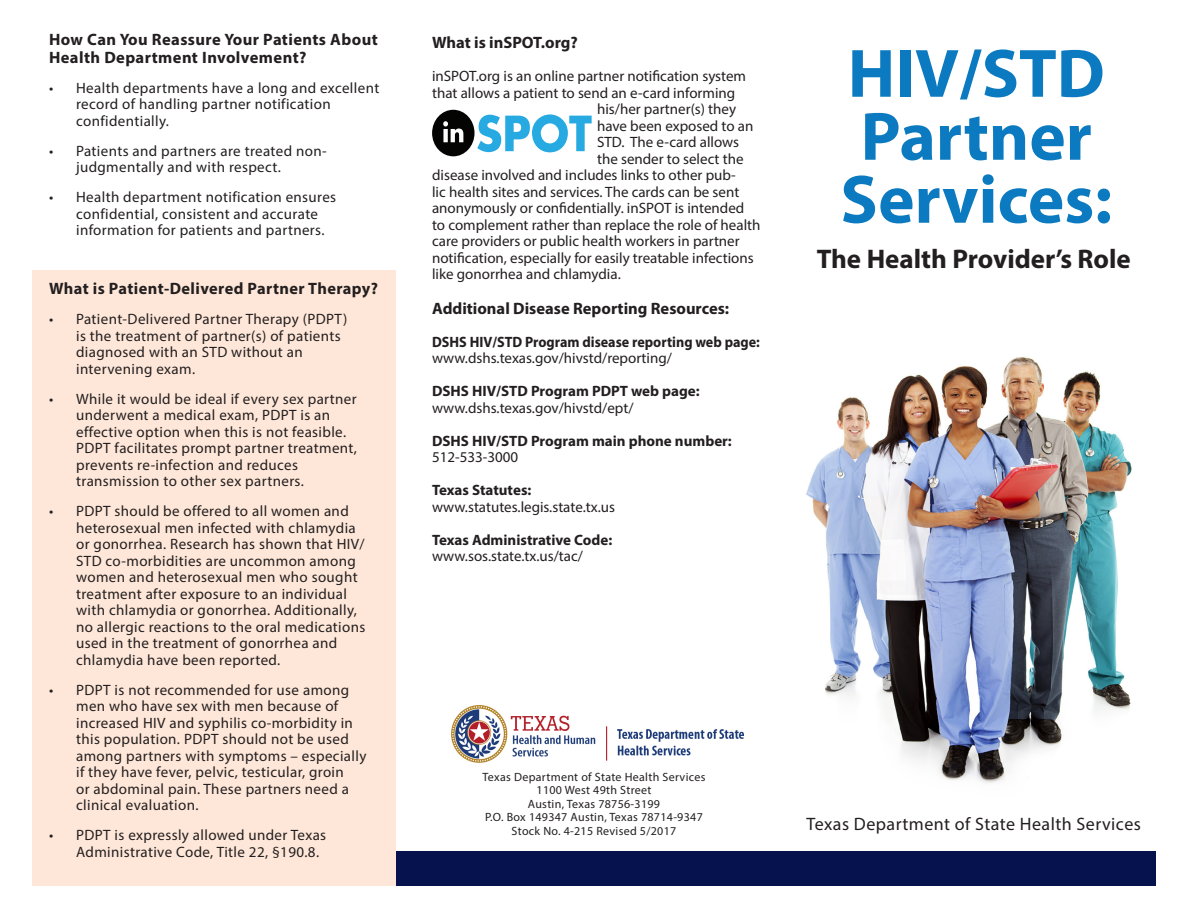
<style>
.page{position:relative;width:1188px;height:918px;background:#fff}
.page>*{position:absolute;margin:0;border:0;box-sizing:border-box;transform-origin:0 0}
.Title_Subhead{font:700 69px/63px "Myriad Pro";color:#0b7ac0}
.Title_Subhead-2{font:700 27px "Myriad Pro";color:#231f20}
.Body{font:18px "Myriad Pro";letter-spacing:.025em;color:#231f20}
.Body-2{font:700 16.5px/18px "Myriad Pro";letter-spacing:.025em;color:#231f20}
.Title_Subhead-3{font:700 16.5px "Myriad Pro";color:#231f20}
.Title_Subhead-4{font:15px/16.5px "Myriad Pro";letter-spacing:.025em;color:#231f20}
.Title_Subhead-5{font:15px "Myriad Pro";color:#231f20}
.Title_Subhead-6{font:700 15px "Myriad Pro";color:#231f20}
.Title_Subhead-7{font:700 15px "Myriad Pro";color:#231f20;scale:.94 1}
.Body-3{font:12px "Myriad Pro";letter-spacing:.025em;color:#231f20}
</style>
<div class="page">
<div style="left:32px;top:270px;width:364px;height:616px;background:#fee7d8"></div>
<div style="left:396px;top:851px;width:760px;height:35px;background:#05124e"></div>
<img style="left:806px;top:357px;width:326px;height:426px">
<div style="left:432px;top:110px;width:43px;height:46px;background:#040503;border-radius:50%"></div>
<svg style="left:443px;top:121px;width:20px;height:21px"></svg>
<svg style="left:477px;top:114px;width:115px;height:39px"></svg>
<img style="left:451px;top:706px;width:292px;height:56px">
<p class="Body-2" style="left:49px;top:30px;width:330px">How Can You Reassure Your Patients About<br>Health Department Involvement?</p>
<p class="Title_Subhead-4" style="left:76px;top:79px;width:305px;text-indent:-27px">• Health departments have a long and excellent record of handling partner notification confidentially.</p>
<p class="Title_Subhead-4" style="left:76px;top:142px;width:252px;text-indent:-27px">• Patients and partners are treated non&shy;judgmentally and with respect.</p>
<p class="Title_Subhead-4" style="left:76px;top:189px;width:262px;text-indent:-27px">• Health department notification ensures confidential, consistent and accurate information for patients and partners.</p>
<p class="Body-2" style="left:49px;top:279px;width:331px">What is Patient-Delivered Partner Therapy?</p>
<p class="Title_Subhead-4" style="left:76px;top:311px;width:273px;text-indent:-27px">• Patient-Delivered Partner Therapy (PDPT) is the treatment of partner(s) of patients diagnosed with an STD without an intervening exam.</p>
<p class="Title_Subhead-4" style="left:76px;top:390px;width:282px;text-indent:-27px">• While it would be ideal if every sex partner underwent a medical exam, PDPT is an effective option when this is not feasible.<br>PDPT facilitates prompt partner treatment, prevents re-infection and reduces transmission to other sex partners.</p>
<p class="Title_Subhead-4" style="left:76px;top:503px;width:291px;text-indent:-27px">• PDPT should be offered to all women and heterosexual men infected with chlamydia or gonorrhea. Research has shown that HIV/ STD co-morbidities are uncommon among women and heterosexual men who sought treatment after exposure to an individual with chlamydia or gonorrhea. Additionally, no allergic reactions to the oral medications used in the treatment of gonorrhea and chlamydia have been reported.</p>
<p class="Title_Subhead-4" style="left:76px;top:681px;width:292px;text-indent:-27px">• PDPT is not recommended for use among men who have sex with men because of increased HIV and syphilis co-morbidity in this population. PDPT should not be used among partners with symptoms – especially if they have fever, pelvic, testicular, groin<br>or abdominal pain. These partners need a clinical evaluation.</p>
<p class="Title_Subhead-4" style="left:76px;top:827px;width:252px;text-indent:-27px">• PDPT is expressly allowed under Texas<br>Administrative Code, Title 22, §190.8.</p>
<p class="Title_Subhead-3" style="left:432px;top:32px;width:147px">What is inSPOT.org?</p>
<p class="Title_Subhead-5" style="left:432px;top:67px;width:316px">inSPOT.org is an online partner notification system</p>
<p class="Title_Subhead-5" style="left:432px;top:83px;width:305px">that allows a patient to send an e-card informing</p>
<p class="Title_Subhead-5" style="left:597px;top:100px;width:141px">his/her partner(s) they</p>
<p class="Title_Subhead-5" style="left:597px;top:116px;width:158px">have been exposed to an</p>
<p class="Title_Subhead-5" style="left:597px;top:133px;width:144px">STD. The e-card allows</p>
<p class="Title_Subhead-5" style="left:597px;top:149px;width:148px">the sender to select the</p>
<p class="Title_Subhead-5" style="left:432px;top:166px;width:305px">disease involved and includes links to other pub-</p>
<p class="Title_Subhead-5" style="left:432px;top:182px;width:309px">lic health sites and services. The cards can be sent</p>
<p class="Title_Subhead-5" style="left:432px;top:199px;width:314px">anonymously or confidentially. inSPOT is intended</p>
<p class="Title_Subhead-5" style="left:432px;top:215px;width:330px">to complement rather than replace the role of health</p>
<p class="Title_Subhead-5" style="left:432px;top:232px;width:309px">care providers or public health workers in partner</p>
<p class="Title_Subhead-5" style="left:432px;top:248px;width:323px">notification, especially for easily treatable infections</p>
<p class="Title_Subhead-5" style="left:432px;top:265px;width:190px">like gonorrhea and chlamydia.</p>
<p class="Title_Subhead-3" style="left:432px;top:297px;width:299px">Additional Disease Reporting Resources:</p>
<p class="Title_Subhead-7" style="left:432px;top:332px;width:350px">DSHS HIV/STD Program disease reporting web page:</p>
<p class="Title_Subhead-5" style="left:432px;top:349px;width:241px">www.dshs.texas.gov/hivstd/reporting/</p>
<p class="Title_Subhead-6" style="left:432px;top:381px;width:269px">DSHS HIV/STD Program PDPT web page:</p>
<p class="Title_Subhead-5" style="left:432px;top:398px;width:203px">www.dshs.texas.gov/hivstd/ept/</p>
<p class="Title_Subhead-6" style="left:432px;top:431px;width:301px">DSHS HIV/STD Program main phone number:</p>
<p class="Title_Subhead-5" style="left:432px;top:448px;width:88px">512-533-3000</p>
<p class="Title_Subhead-6" style="left:432px;top:480px;width:101px">Texas Statutes:</p>
<p class="Title_Subhead-5" style="left:432px;top:497px;width:184px">www.statutes.legis.state.tx.us</p>
<p class="Title_Subhead-6" style="left:432px;top:530px;width:182px">Texas Administrative Code:</p>
<p class="Title_Subhead-5" style="left:432px;top:547px;width:152px">www.sos.state.tx.us/tac/</p>
<p class="Title_Subhead" style="left:840px;top:40px;width:273px">HIV/STD<br>Partner<br>Services:</p>
<p class="Title_Subhead-2" style="left:817px;top:241px;width:316px">The Health Provider’s Role</p>
<p class="Body-3" style="left:483px;top:769px;width:224px">Texas Department of State Health Services</p>
<p class="Body-3" style="left:537px;top:783px;width:116px">1100 West 49th Street</p>
<p class="Body-3" style="left:528px;top:796px;width:134px">Austin, Texas 78756-3199</p>
<p class="Body-3" style="left:485px;top:810px;width:219px">P.O. Box 149347 Austin, Texas 78714-9347</p>
<p class="Body-3" style="left:512px;top:823px;width:166px">Stock No. 4-215 Revised 5/2017</p>
<p class="Body" style="left:807px;top:813px;width:336px">Texas Department of State Health Services</p>
</div>
